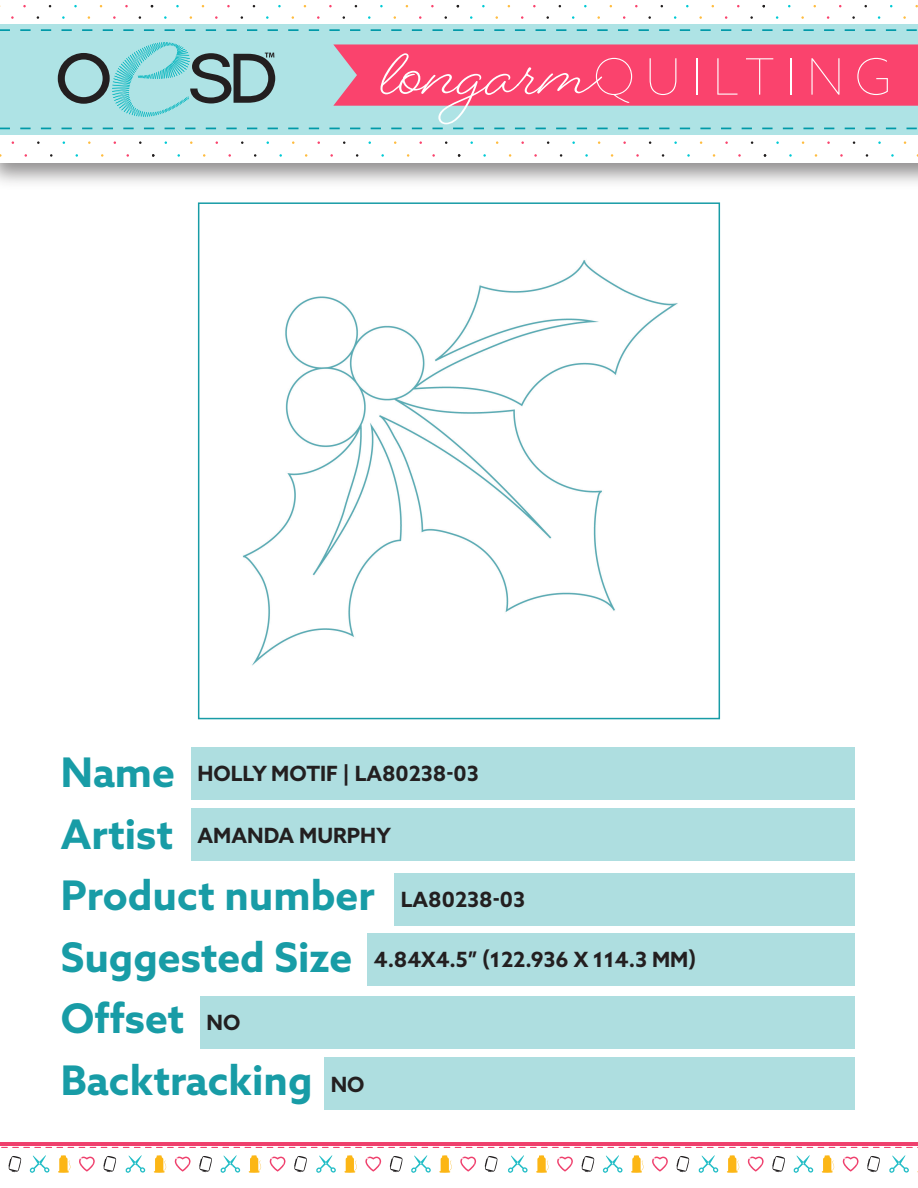
<style>
.page{position:relative;width:918px;height:1188px;background:#fff}
.page>*{position:absolute;margin:0;border:0;box-sizing:border-box;transform-origin:0 0}
.t1{font:100 50.25px "Azo Sans";letter-spacing:.2em;color:#fff}
.t2{font:700 40.8px/61.5px "Azo Sans";color:#189ca6}
.t3{font:700 21px "Azo Sans";color:#231f20}
</style>
<div class="page">
<img style="left:242px;top:260px;width:436px;height:406px">
<div style="left:198px;top:202px;width:522px;height:517px;border:2px solid #189ca6"></div>
<div style="left:0;top:24px;width:918px;height:110px;background:#aee3e5"></div>
<svg style="left:0;top:29px;width:917px;height:2px"></svg>
<svg style="left:0;top:128px;width:330px;height:2px"></svg>
<svg style="left:57px;top:42px;width:219px;height:75px"></svg>
<svg style="left:330px;top:44px;width:588px;height:86px"></svg>
<svg style="left:8px;top:1156px;width:13px;height:16px"></svg>
<svg style="left:58px;top:1155px;width:13px;height:18px"></svg>
<svg style="left:79px;top:1157px;width:16px;height:15px"></svg>
<svg style="left:30px;top:1155px;width:19px;height:18px"></svg>
<svg style="left:103px;top:1156px;width:13px;height:16px"></svg>
<svg style="left:154px;top:1155px;width:12px;height:18px"></svg>
<svg style="left:175px;top:1157px;width:16px;height:15px"></svg>
<svg style="left:126px;top:1155px;width:19px;height:18px"></svg>
<svg style="left:199px;top:1156px;width:13px;height:16px"></svg>
<svg style="left:248px;top:1155px;width:13px;height:18px"></svg>
<svg style="left:270px;top:1157px;width:16px;height:15px"></svg>
<svg style="left:221px;top:1155px;width:19px;height:18px"></svg>
<svg style="left:294px;top:1156px;width:13px;height:16px"></svg>
<svg style="left:344px;top:1155px;width:13px;height:18px"></svg>
<svg style="left:365px;top:1157px;width:16px;height:15px"></svg>
<svg style="left:316px;top:1155px;width:20px;height:18px"></svg>
<svg style="left:390px;top:1156px;width:13px;height:16px"></svg>
<svg style="left:439px;top:1155px;width:13px;height:18px"></svg>
<svg style="left:460px;top:1157px;width:16px;height:15px"></svg>
<svg style="left:411px;top:1155px;width:20px;height:18px"></svg>
<svg style="left:485px;top:1156px;width:13px;height:16px"></svg>
<hr style="left:0;top:1142px;width:502px;height:3px;background:#ef406d">
<svg style="left:1px;top:1147px;width:494px;height:1px"></svg>
<svg style="left:536px;top:1155px;width:13px;height:18px"></svg>
<svg style="left:557px;top:1157px;width:16px;height:15px"></svg>
<svg style="left:508px;top:1155px;width:20px;height:18px"></svg>
<svg style="left:581px;top:1156px;width:13px;height:16px"></svg>
<svg style="left:631px;top:1155px;width:13px;height:18px"></svg>
<svg style="left:652px;top:1157px;width:16px;height:15px"></svg>
<svg style="left:603px;top:1155px;width:20px;height:18px"></svg>
<svg style="left:676px;top:1156px;width:13px;height:16px"></svg>
<svg style="left:727px;top:1155px;width:12px;height:18px"></svg>
<svg style="left:748px;top:1157px;width:16px;height:15px"></svg>
<svg style="left:699px;top:1155px;width:19px;height:18px"></svg>
<svg style="left:772px;top:1156px;width:13px;height:16px"></svg>
<svg style="left:822px;top:1155px;width:12px;height:18px"></svg>
<svg style="left:843px;top:1157px;width:16px;height:15px"></svg>
<svg style="left:794px;top:1155px;width:19px;height:18px"></svg>
<svg style="left:867px;top:1156px;width:13px;height:16px"></svg>
<svg style="left:889px;top:1155px;width:20px;height:18px"></svg>
<hr style="left:500px;top:1142px;width:418px;height:3px;background:#ef406d">
<svg style="left:499px;top:1147px;width:419px;height:1px"></svg>
<div style="left:191px;top:747px;width:664px;height:53px;background:#aedee0"></div>
<div style="left:191px;top:808px;width:664px;height:53px;background:#aedee0"></div>
<div style="left:394px;top:873px;width:461px;height:52px;background:#aedee0"></div>
<div style="left:367px;top:933px;width:488px;height:52px;background:#aedee0"></div>
<div style="left:200px;top:996px;width:655px;height:52px;background:#aedee0"></div>
<div style="left:324px;top:1057px;width:531px;height:53px;background:#aedee0"></div>
<h1 class="t1" style="left:593px;top:45px;width:300px">QUILTING</h1>
<h2 class="t2" style="left:61px;top:741px;width:315px">Name<br>Artist<br>Product number<br>Suggested Size<br>Offset<br>Backtracking</h2>
<p class="t3" style="left:198px;top:760px;width:283px">HOLLY MOTIF | LA80238-03</p>
<p class="t3" style="left:198px;top:822px;width:195px">AMANDA MURPHY</p>
<p class="t3" style="left:401px;top:886px;width:126px">LA80238-03</p>
<p class="t3" style="left:374px;top:946px;width:324px">4.84X4.5” (122.936 X 114.3 MM)</p>
<p class="t3" style="left:207px;top:1009px;width:35px">NO</p>
<p class="t3" style="left:331px;top:1070px;width:35px">NO</p>
</div>
